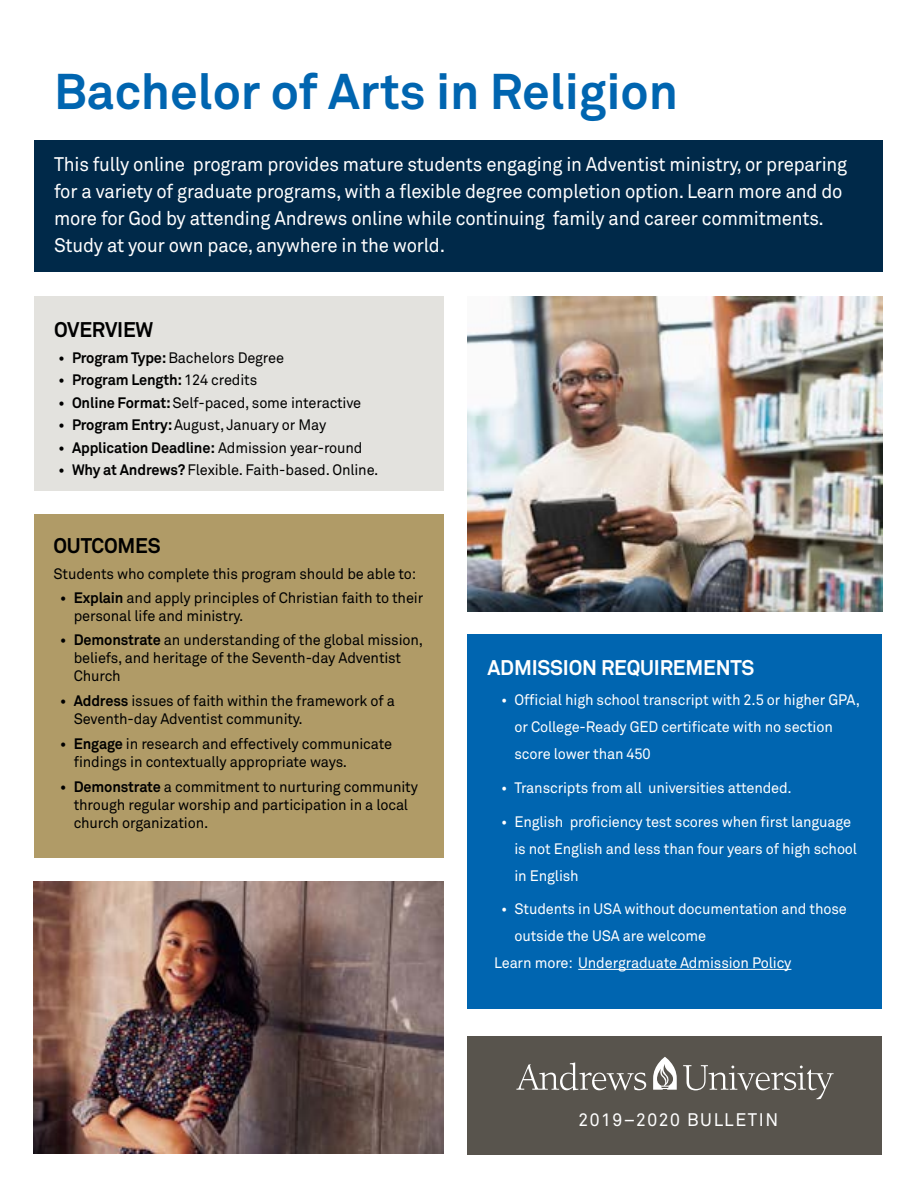
<style>
.page{position:relative;width:918px;height:1188px;background:#fff}
.page>*{position:absolute;margin:0;border:0;box-sizing:border-box;transform-origin:0 0}
.t1{font:700 49.65px "Akkurat Pro";color:#0065b0}
.t2{font:700 21px "Akkurat Pro";letter-spacing:-.01em;color:#fff}
.t3{font:700 21px "Akkurat Pro";letter-spacing:-.01em;color:#000}
.t4{font:19.5px/27px "Akkurat Pro";letter-spacing:-.01em;color:#fff;scale:.95 1}
.t5{font:18px "Akkurat Pro";letter-spacing:.09em;color:#fff}
.t6{font:15px/18px "Akkurat Pro";letter-spacing:-.01em;color:#000}
.t7{font:15px/27px "Akkurat Pro";letter-spacing:-.01em;color:#fff}
.t8{font:700 15px "Akkurat Pro";letter-spacing:-.01em;color:#000}
.s1{font-weight:700}
.s2{font-weight:400}
</style>
<div class="page">
<div style="left:34px;top:140px;width:848px;height:132px;background:#002949"></div>
<div style="left:34px;top:514px;width:409px;height:344px;background:#b09b67"></div>
<div style="left:34px;top:296px;width:409px;height:194px;background:#e3e2de"></div>
<img style="left:468px;top:296px;width:414px;height:316px">
<img style="left:34px;top:881px;width:409px;height:272px">
<div style="left:468px;top:1036px;width:414px;height:119px;background:#58544d"></div>
<div style="left:468px;top:634px;width:414px;height:375px;background:#0065b0"></div>
<hr style="left:578px;top:969px;width:213px;height:1px;background:#fff">
<svg style="left:516px;top:1062px;width:130px;height:28px"></svg>
<svg style="left:683px;top:1065px;width:151px;height:34px"></svg>
<svg style="left:653px;top:1057px;width:24px;height:33px"></svg>
<h1 class="t1" style="left:54px;top:61px;width:626px">Bachelor of Arts in Religion</h1>
<p class="t4" style="left:54px;top:152px;width:836px">This fully online program provides mature students engaging in Adventist ministry, or preparing for a variety of graduate programs, with a flexible degree completion option. Learn more and do more for God by attending Andrews online while continuing family and career commitments.<br>Study at your own pace, anywhere in the world.</p>
<h2 class="t3" style="left:54px;top:316px;width:101px">OVERVIEW</h2>
<p class="t6" style="left:58px;top:349px;width:227px"><span class="s1">• Program Type:</span> Bachelors Degree</p>
<p class="t8" style="left:58px;top:371px;width:200px">• Program Length: <span class="s2">124 credits</span></p>
<p class="t6" style="left:58px;top:394px;width:304px"><span class="s1">• Online Format:</span> Self-paced, some interactive</p>
<p class="t6" style="left:58px;top:416px;width:269px"><span class="s1">• Program Entry:</span> August, January or May</p>
<p class="t8" style="left:58px;top:438px;width:306px">• Application Deadline: <span class="s2">Admission year-round</span></p>
<p class="t6" style="left:58px;top:461px;width:322px"><span class="s1">• Why at Andrews?</span> Flexible. Faith-based. Online.</p>
<h2 class="t3" style="left:53px;top:532px;width:109px">OUTCOMES</h2>
<p class="t6" style="left:53px;top:565px;width:364px">Students who complete this program should be able to:</p>
<p class="t6" style="left:74px;top:589px;width:351px;text-indent:-14px"><span class="s1">• Explain</span> and apply principles of Christian faith to their personal life and ministry.</p>
<p class="t6" style="left:74px;top:631px;width:351px;text-indent:-14px"><span class="s1">• Demonstrate</span> an understanding of the global mission, beliefs, and heritage of the Seventh-day Adventist<br>Church</p>
<p class="t6" style="left:74px;top:692px;width:323px;text-indent:-13px"><span class="s1">• Address</span> issues of faith within the framework of a<br>Seventh-day Adventist community.</p>
<p class="t6" style="left:74px;top:735px;width:320px;text-indent:-14px"><span class="s1">• Engage</span> in research and effectively communicate findings in contextually appropriate ways.</p>
<p class="t6" style="left:74px;top:778px;width:346px;text-indent:-14px"><span class="s1">• Demonstrate</span> a commitment to nurturing community through regular worship and participation in a local church organization.</p>
<h2 class="t2" style="left:488px;top:654px;width:268px">ADMISSION REQUIREMENTS</h2>
<p class="t7" style="left:515px;top:687px;width:347px;text-indent:-14px">• Official high school transcript with 2.5 or higher GPA, or College-Ready GED certificate with no section score lower than 450</p>
<p class="t7" style="left:501px;top:775px;width:292px">• Transcripts from all universities attended.</p>
<p class="t7" style="left:515px;top:808px;width:344px;text-indent:-14px">• English proficiency test scores when first language is not English and less than four years of high school in English</p>
<p class="t7" style="left:501px;top:896px;width:347px">• Students in USA without documentation and those</p>
<p class="t7" style="left:515px;top:923px;width:193px">outside the USA are welcome</p>
<p class="t7" style="left:494px;top:949px;width:299px">Learn more: Undergraduate Admission Policy</p>
<p class="t5" style="left:578px;top:1109px;width:201px">2019–2020 BULLETIN</p>
</div>
